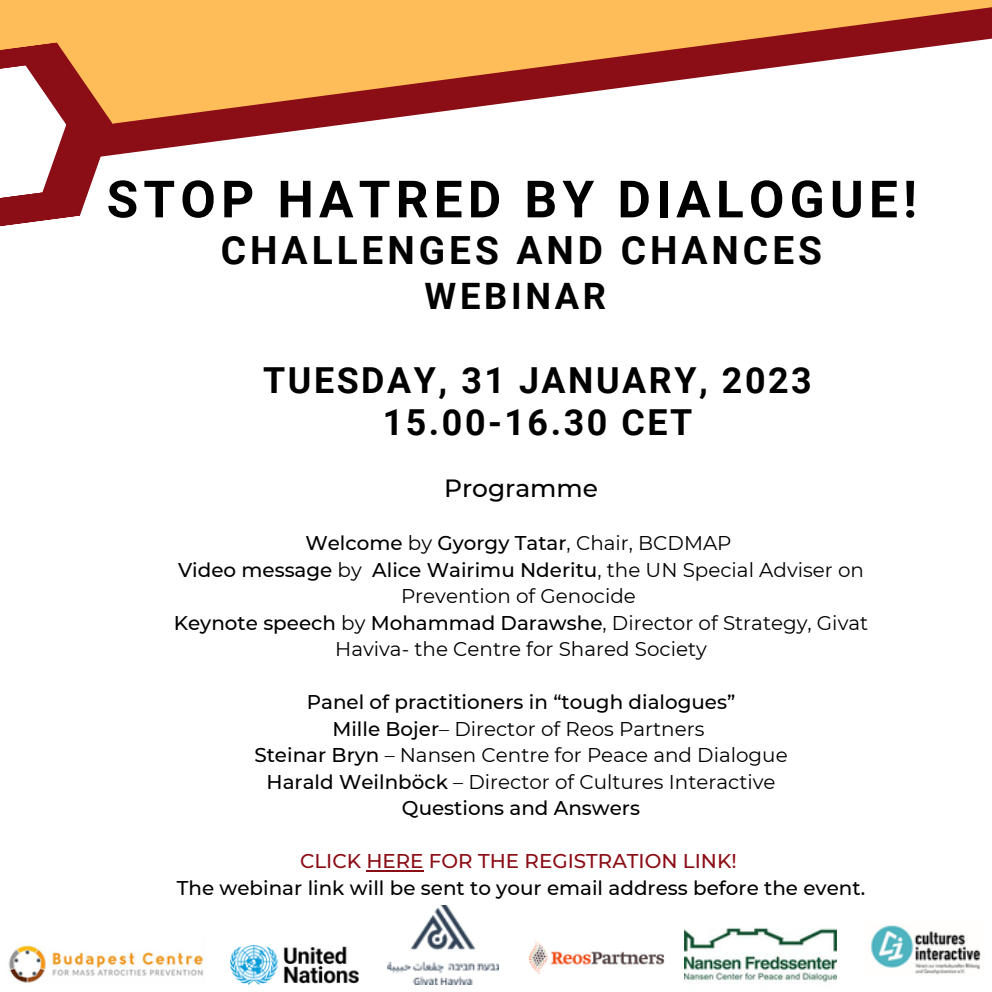
<style>
.page{position:relative;width:992px;height:992px;background:#fff}
.page>*{position:absolute;margin:0;border:0;box-sizing:border-box;transform-origin:0 0}
.t1{font:700 51.25px "Roboto";letter-spacing:.1em;color:#000}
.t2{font:700 38.75px "Roboto";letter-spacing:.1em;color:#000}
.t3{font:700 36.25px "Roboto";letter-spacing:.1em;color:#000}
.t4{font:700 35.75px/41.2px "Roboto";letter-spacing:.07em;color:#000;text-align:center}
.t5{font:500 25px "Montserrat";color:#000}
.t6{font:500 20px/26.5px "Montserrat";color:#000;text-align:center}
.t7{font:20px/26.5px "Montserrat";color:#000;text-align:center}
.t8{font:500 20px "Montserrat";color:#8b0d15}
.s1{font-weight:500}
.s2{font-weight:400}
</style>
<div class="page">
<svg style="left:112px;top:141px;width:106px;height:15px"></svg>
<hr style="left:366px;top:870px;width:58px;height:1px;background:#8b0d15">
<svg style="left:0;top:0;width:992px;height:141px;fill:#ffbd59"></svg>
<svg style="left:0;top:42px;width:112px;height:185px"></svg>
<img style="left:8px;top:945px;width:195px;height:38px">
<img style="left:231px;top:945px;width:127px;height:39px">
<img style="left:529px;top:941px;width:136px;height:33px">
<img style="left:871px;top:925px;width:110px;height:50px">
<img style="left:387px;top:905px;width:111px;height:79px">
<img style="left:684px;top:927px;width:152px;height:56px">
<h1 class="t1" style="left:107px;top:170px;width:812px">STOP HATRED BY DIALOGUE!</h1>
<h2 class="t2" style="left:221px;top:228px;width:603px">CHALLENGES AND CHANCES</h2>
<h3 class="t3" style="left:425px;top:276px;width:183px">WEBINAR</h3>
<h3 class="t4" style="left:263px;top:360px;width:550px">TUESDAY, 31 JANUARY, 2023<br>15.00-16.30 CET</h3>
<p class="t5" style="left:444px;top:473px;width:156px">Programme</p>
<p class="t7" style="left:174px;top:530px;width:696px"><span class="s1">Welcome</span> by <span class="s1">Gyorgy Tatar</span>, Chair, BCDMAP<br><span class="s1">Video message</span> by <span class="s1">Alice Wairimu Nderitu</span>, the UN Special Adviser on Prevention of Genocide<br><span class="s1">Keynote speech</span> by <span class="s1">Mohammad Darawshe</span>, Director of Strategy, Givat Haviva- the Centre for Shared Society</p>
<p class="t6" style="left:254px;top:689px;width:535px">Panel of practitioners in “tough dialogues”<br>Mille Bojer<span class="s2">– Director of Reos Partners<br></span>Steinar Bryn <span class="s2">– Nansen Centre for Peace and Dialogue </span>Harald Weilnböck <span class="s2">– Director of Cultures Interactive </span>Questions and Answers</p>
<p class="t8" style="left:300px;top:849px;width:438px">CLICK HERE FOR THE REGISTRATION LINK!</p>
<p class="t6" style="left:177px;top:874px;width:690px">The webinar link will be sent to your email address before the event.</p>
</div>
